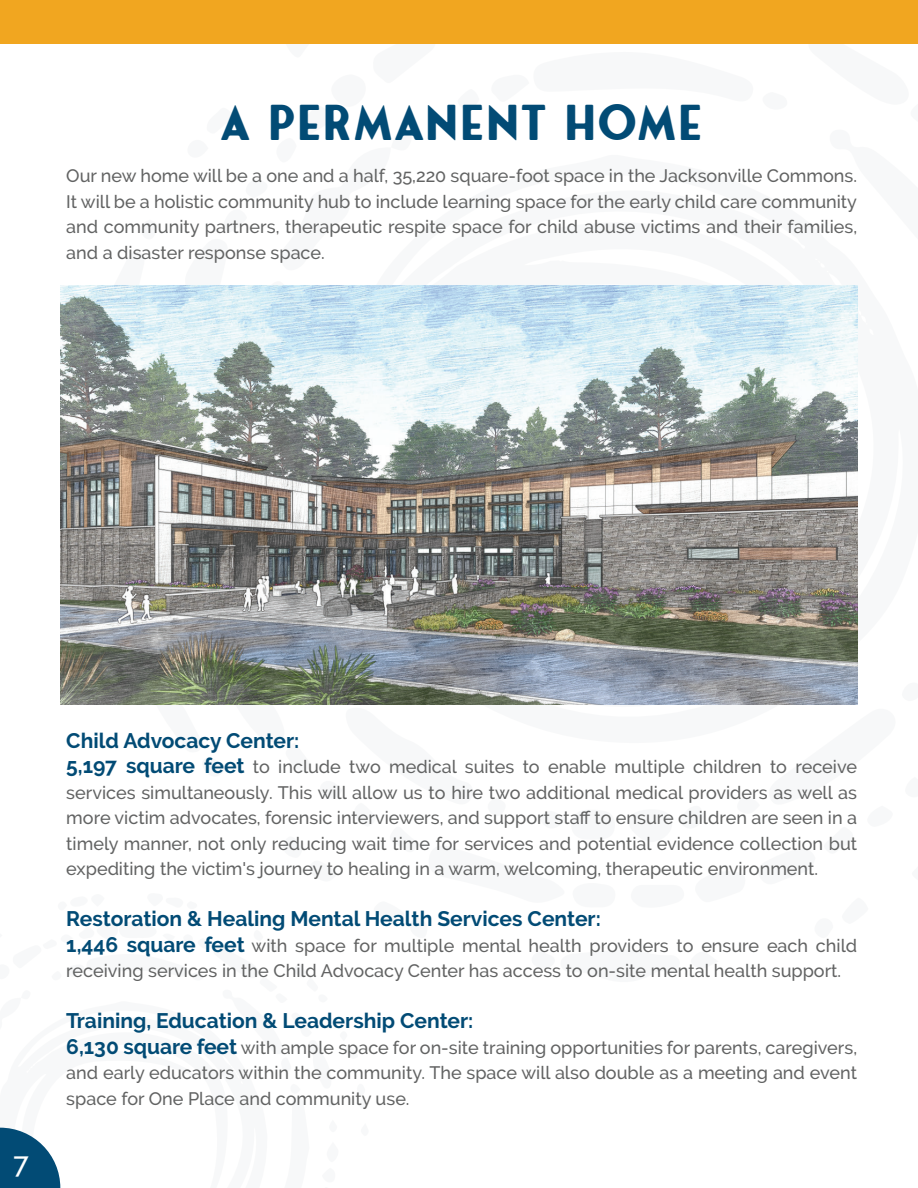
<style>
.page{position:relative;width:918px;height:1188px;background:#fff}
.page>*{position:absolute;margin:0;border:0;box-sizing:border-box;transform-origin:0 0}
.t1{font:48px "Fonseca Rounded";color:#024b75}
.t2{font:500 28.5px "Raleway";color:#fff}
.t3{font:700 21px "Raleway";color:#024b75}
.t4{font:500 18px/25.5px "Raleway";color:#626363;text-align:justify}
.s1{font-weight:700;font-size:21px;color:#024b75}
</style>
<div class="page">
<div style="left:0;top:0;width:918px;height:44px;background:#f1a620"></div>
<img style="left:60px;top:286px;width:798px;height:419px">
<h1 class="t1" style="left:220px;top:101px;width:485px">A PERMANENT HOME</h1>
<p class="t4" style="left:66px;top:163px;width:792px">Our new home will be a one and a half, 35,220 square-foot space in the Jacksonville Commons.<br>It will be a holistic community hub to include learning space for the early child care community and community partners, therapeutic respite space for child abuse victims and their families, and a disaster response space.</p>
<h2 class="t2" style="left:13px;top:1146px;width:17px">7</h2>
<p class="t3" style="left:66px;top:728px;width:235px">Child Advocacy Center:</p>
<p class="t4" style="left:66px;top:754px;width:792px"><span class="s1">5,197 square feet</span> to include two medical suites to enable multiple children to receive services simultaneously. This will allow us to hire two additional medical providers as well as more victim advocates, forensic interviewers, and support staff to ensure children are seen in a timely manner, not only reducing wait time for services and potential evidence collection but expediting the victim's journey to healing in a warm, welcoming, therapeutic environment.</p>
<p class="t3" style="left:66px;top:907px;width:536px">Restoration &amp; Healing Mental Health Services Center:</p>
<p class="t4" style="left:66px;top:933px;width:792px"><span class="s1">1,446 square feet</span> with space for multiple mental health providers to ensure each child receiving services in the Child Advocacy Center has access to on-site mental health support.</p>
<p class="t3" style="left:66px;top:1009px;width:409px">Training, Education &amp; Leadership Center:</p>
<p class="t4" style="left:66px;top:1035px;width:792px"><span class="s1">6,130 square feet</span> with ample space for on-site training opportunities for parents, caregivers, and early educators within the community. The space will also double as a meeting and event space for One Place and community use.</p>
</div>
